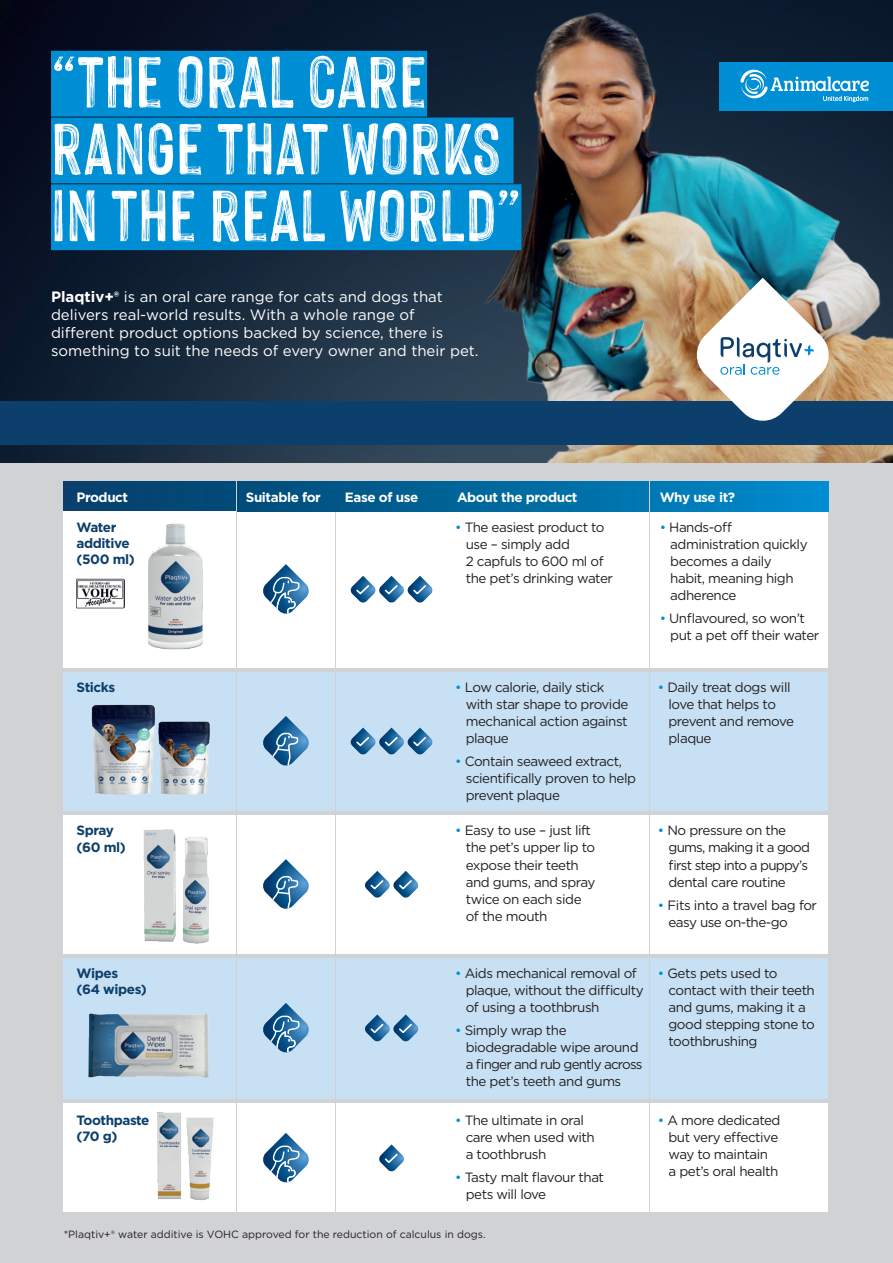
<style>
.page{position:relative;width:893px;height:1263px;background:#fff}
.page>*{position:absolute;margin:0;border:0;box-sizing:border-box;transform-origin:0 0}
.t1{font:79.5px/66.8px "Hackney Vector";color:#fff}
.t2{font:15px/18px "Gotham";color:#fff}
.t3{font:13.5px/17.1px "Gotham";letter-spacing:-.035em;color:#231f20}
.t4{font:13.5px/17.1px "Gotham";letter-spacing:-.055em;color:#231f20}
.t5{font:700 13.5px/16.2px "Gotham";letter-spacing:-.03em;color:#0c3f6c}
.t6{font:700 13.5px "Gotham";letter-spacing:-.03em;color:#fff}
.t7{font:10.5px "Gotham";color:#231f20}
.s1{font-weight:700}
.s2{color:#008ed4}
</style>
<div class="page">
<div style="left:0;top:452px;width:893px;height:811px;background:#d1d2d4"></div>
<img style="left:0;top:0;width:403px;height:462px">
<img style="left:403px;top:0;width:490px;height:462px">
<div style="left:51px;top:51px;width:376px;height:66px;background:#008ed4"></div>
<div style="left:51px;top:118px;width:463px;height:65px;background:#008ed4"></div>
<div style="left:51px;top:184px;width:470px;height:66px;background:#008ed4"></div>
<div style="left:0;top:402px;width:893px;height:43px;background:#0c3f6c"></div>
<svg style="left:694px;top:278px;width:137px;height:143px"></svg>
<div style="left:720px;top:62px;width:173px;height:49px;background:#008ed4"></div>
<svg style="left:740px;top:69px;width:129px;height:33px"></svg>
<div style="left:448px;top:511px;width:201px;height:157px;background:#fff"></div>
<div style="left:650px;top:511px;width:178px;height:157px;background:#fff"></div>
<div style="left:336px;top:511px;width:111px;height:157px;background:#fff"></div>
<div style="left:237px;top:511px;width:98px;height:157px;background:#fff"></div>
<div style="left:448px;top:482px;width:201px;height:29px;background:linear-gradient(to right,#006496,#0077b2)"></div>
<div style="left:650px;top:482px;width:178px;height:29px;background:linear-gradient(to right,#0078b2,#008dd2)"></div>
<div style="left:336px;top:482px;width:111px;height:29px;background:#015d8f"></div>
<div style="left:237px;top:482px;width:98px;height:29px;background:#015080"></div>
<div style="left:64px;top:482px;width:172px;height:29px;background:#044472"></div>
<div style="left:64px;top:511px;width:172px;height:157px;background:#fff"></div>
<div style="left:448px;top:672px;width:201px;height:138px;background:#c7e0f3"></div>
<div style="left:650px;top:672px;width:178px;height:138px;background:#c7e0f3"></div>
<div style="left:336px;top:672px;width:111px;height:138px;background:#c7e0f3"></div>
<div style="left:237px;top:672px;width:98px;height:138px;background:#c7e0f3"></div>
<div style="left:64px;top:672px;width:172px;height:138px;background:#c7e0f3"></div>
<svg style="left:263px;top:564px;width:46px;height:50px"></svg>
<svg style="left:263px;top:716px;width:46px;height:50px"></svg>
<svg style="left:350px;top:576px;width:83px;height:27px"></svg>
<img style="left:94px;top:523px;width:109px;height:127px">
<img style="left:91px;top:704px;width:119px;height:91px">
<div style="left:64px;top:1103px;width:172px;height:109px;background:#fff"></div>
<div style="left:237px;top:1103px;width:98px;height:109px;background:#fff"></div>
<div style="left:336px;top:1103px;width:111px;height:109px;background:#fff"></div>
<div style="left:448px;top:1103px;width:201px;height:109px;background:#fff"></div>
<div style="left:650px;top:1103px;width:178px;height:109px;background:#fff"></div>
<div style="left:448px;top:815px;width:201px;height:138px;background:#fff"></div>
<div style="left:650px;top:815px;width:178px;height:138px;background:#fff"></div>
<div style="left:336px;top:815px;width:111px;height:138px;background:#fff"></div>
<div style="left:237px;top:815px;width:98px;height:138px;background:#fff"></div>
<div style="left:64px;top:815px;width:172px;height:138px;background:#fff"></div>
<div style="left:64px;top:958px;width:172px;height:140px;background:#c7e0f3"></div>
<div style="left:237px;top:958px;width:98px;height:140px;background:#c7e0f3"></div>
<div style="left:336px;top:958px;width:111px;height:140px;background:#c7e0f3"></div>
<div style="left:448px;top:958px;width:201px;height:140px;background:#c7e0f3"></div>
<div style="left:650px;top:958px;width:178px;height:140px;background:#c7e0f3"></div>
<img style="left:143px;top:829px;width:66px;height:115px">
<img style="left:88px;top:1013px;width:121px;height:65px">
<img style="left:157px;top:1112px;width:57px;height:89px">
<svg style="left:263px;top:1003px;width:46px;height:50px"></svg>
<svg style="left:263px;top:1133px;width:46px;height:50px"></svg>
<svg style="left:263px;top:859px;width:46px;height:50px"></svg>
<svg style="left:365px;top:871px;width:54px;height:27px"></svg>
<svg style="left:365px;top:1014px;width:54px;height:28px"></svg>
<svg style="left:379px;top:1144px;width:25px;height:28px"></svg>
<svg style="left:350px;top:727px;width:83px;height:28px"></svg>
<img style="left:77px;top:578px;width:47px;height:30px">
<h1 class="t1" style="left:51px;top:46px;width:472px">“THE ORAL CARE<br>RANGE THAT WORKS<br>IN THE REAL WORLD”</h1>
<p class="t2" style="left:51px;top:287px;width:429px"><span class="s1">Plaqtiv+®</span> is an oral care range for cats and dogs that delivers real-world results. With a whole range of different product options backed by science, there is something to suit the needs of every owner and their pet.</p>
<p class="t6" style="left:77px;top:488px;width:53px">Product</p>
<p class="t6" style="left:246px;top:488px;width:77px">Suitable for</p>
<p class="t6" style="left:345px;top:488px;width:75px">Ease of use</p>
<p class="t6" style="left:457px;top:488px;width:122px">About the product</p>
<p class="t6" style="left:660px;top:488px;width:77px">Why use it?</p>
<p class="t3" style="left:466px;top:518px;width:149px;text-indent:-11px"><span class="s2">•</span> The easiest product to use – simply add<br>2 capfuls to 600 ml of the pet’s drinking water</p>
<p class="t3" style="left:670px;top:518px;width:139px;text-indent:-11px"><span class="s2">•</span> Hands-off administration quickly becomes a daily habit, meaning high adherence</p>
<p class="t3" style="left:670px;top:610px;width:150px;text-indent:-11px"><span class="s2">•</span> Unflavoured, so won’t put a pet off their water</p>
<p class="t5" style="left:77px;top:519px;width:60px">Water additive (500 ml)</p>
<p class="t5" style="left:77px;top:679px;width:40px">Sticks</p>
<p class="t3" style="left:466px;top:678px;width:164px;text-indent:-11px"><span class="s2">•</span> Low calorie, daily stick with star shape to provide mechanical action against plaque</p>
<p class="t3" style="left:466px;top:752px;width:172px;text-indent:-11px"><span class="s2">•</span> Contain seaweed extract, scientifically proven to help prevent plaque</p>
<p class="t5" style="left:77px;top:822px;width:51px">Spray (60 ml)</p>
<p class="t3" style="left:466px;top:822px;width:131px;text-indent:-11px"><span class="s2">•</span> Easy to use – just lift the pet’s upper lip to expose their teeth and gums, and spray twice on each side of the mouth</p>
<p class="t5" style="left:77px;top:965px;width:72px">Wipes<br>(64 wipes)</p>
<p class="t3" style="left:466px;top:964px;width:179px;text-indent:-11px"><span class="s2">•</span> Aids mechanical removal of plaque, without the difficulty of using a toothbrush</p>
<p class="t3" style="left:466px;top:1021px;width:178px;text-indent:-11px"><span class="s2">•</span> Simply wrap the biodegradable wipe around a finger and rub gently across the pet’s teeth and gums</p>
<p class="t5" style="left:77px;top:1112px;width:75px">Toothpaste (70 g)</p>
<p class="t3" style="left:466px;top:1111px;width:131px;text-indent:-11px"><span class="s2">•</span> The ultimate in oral care when used with a toothbrush</p>
<p class="t3" style="left:466px;top:1168px;width:140px;text-indent:-11px"><span class="s2">•</span> Tasty malt flavour that pets will love</p>
<p class="t7" style="left:64px;top:1227px;width:423px">*Plaqtiv+® water additive is VOHC approved for the reduction of calculus in dogs.</p>
<p class="t3" style="left:668px;top:678px;width:127px;text-indent:-11px"><span class="s2">•</span> Daily treat dogs will love that helps to prevent and remove plaque</p>
<p class="t4" style="left:668px;top:822px;width:143px;text-indent:-11px"><span class="s2">•</span> No pressure on the gums, making it a good first step into a puppy’s dental care routine</p>
<p class="t3" style="left:668px;top:896px;width:150px;text-indent:-11px"><span class="s2">•</span> Fits into a travel bag for easy use on-the-go</p>
<p class="t3" style="left:668px;top:964px;width:148px;text-indent:-11px"><span class="s2">•</span> Gets pets used to contact with their teeth and gums, making it a good stepping stone to toothbrushing</p>
<p class="t3" style="left:668px;top:1111px;width:114px;text-indent:-11px"><span class="s2">•</span> A more dedicated but very effective way to maintain<br>a pet’s oral health</p>
</div>
